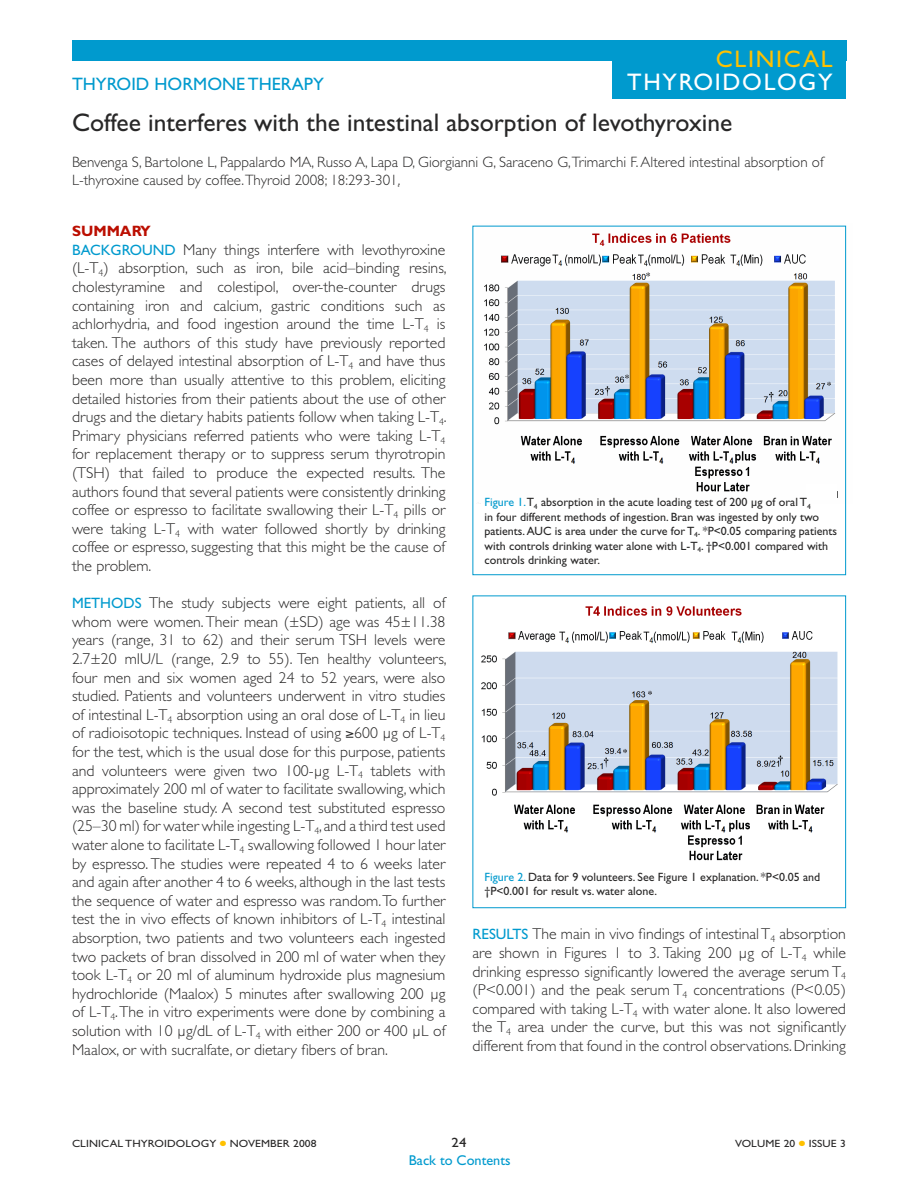
<style>
.page{position:relative;width:918px;height:1188px;background:#fff}
.page>*{position:absolute;margin:0;border:0;box-sizing:border-box;transform-origin:0 0}
.t1{font:25.5px "Gill Sans";color:#282727}
.t2{font:24px/22.5px "Gill Sans";letter-spacing:.07em;color:#fff;text-align:right}
.Topic_Header{font:18px "Gill Sans";color:#009ace}
.body_summary{font:300 15.75px/18.6px "Gill Sans";color:#282727;text-align:justify}
.Full_reference{font:300 15px/18px "Gill Sans";color:#282727}
.summary{font:700 15px "Gill Sans";color:#bb0e00}
.t3{font:14.25px "Gill Sans";color:#009ace}
.t4{font:13.5px "Gill Sans";color:#282727;scale:1.1 1}
.figure_note{font:12px/14.4px "Gill Sans";color:#282727}
.t5{font:10.5px "Gill Sans";letter-spacing:.01em;color:#282727;scale:1.1 1}
.s1{color:#ffc100}
.s2{font-weight:400;font-size:15px;color:#009ace}
.s3{color:#009ace}
</style>
<div class="page">
<img style="left:481px;top:598px;width:366px;height:263px">
<img style="left:477px;top:225px;width:370px;height:278px">
<div style="left:72px;top:40px;width:774px;height:20px;background:#009ace"></div>
<div style="left:613px;top:49px;width:233px;height:50px;background:#009ace"></div>
<div style="left:473px;top:226px;width:373px;height:349px;border:1px solid #009ace"></div>
<div style="left:807px;top:484px;width:30px;height:16px;background:#fff"></div>
<div style="left:473px;top:596px;width:373px;height:312px;border:1px solid #009ace"></div>
<div style="left:791px;top:855px;width:30px;height:16px;background:#fff"></div>
<p class="t2" style="left:627px;top:48px;width:207px"><span class="s1">CLINICAL<br></span>THYROIDOLOGY</p>
<p class="Topic_Header" style="left:72px;top:74px;width:253px">THYROID HORMONE THERAPY</p>
<p class="t1" style="left:72px;top:107px;width:662px">Coffee interferes with the intestinal absorption of levothyroxine</p>
<p class="Full_reference" style="left:72px;top:153px;width:753px">Benvenga S, Bartolone L, Pappalardo MA, Russo A, Lapa D, Giorgianni G, Saraceno G,Trimarchi F. Altered intestinal absorption of<br>L-thyroxine caused by coffee.Thyroid 2008; 18:293-301.</p>
<p class="summary" style="left:72px;top:222px;width:80px">SUMMARY</p>
<p class="body_summary" style="left:72px;top:240px;width:376px"><span class="s2">BACKGROUND</span> Many things interfere with levothyroxine (L-T<sub>4</sub>) absorption, such as iron, bile acid–binding resins, cholestyramine and colestipol, over-the-counter drugs containing iron and calcium, gastric conditions such as achlorhydria, and food ingestion around the time L-T<sub>4</sub> is taken. The authors of this study have previously reported cases of delayed intestinal absorption of L-T<sub>4</sub> and have thus been more than usually attentive to this problem, eliciting detailed histories from their patients about the use of other drugs and the dietary habits patients follow when taking L-T<sub>4</sub>.<br>Primary physicians referred patients who were taking L-T<sub>4 </sub>for replacement therapy or to suppress serum thyrotropin (TSH) that failed to produce the expected results. The authors found that several patients were consistently drinking coffee or espresso to facilitate swallowing their L-T<sub>4</sub> pills or were taking L-T<sub>4</sub> with water followed shortly by drinking coffee or espresso, suggesting that this might be the cause of the problem.</p>
<p class="body_summary" style="left:72px;top:594px;width:376px"><span class="s2">METHODS</span> The study subjects were eight patients, all of whom were women. Their mean (±SD) age was 45±11.38 years (range, 31 to 62) and their serum TSH levels were 2.7±20 mIU/L (range, 2.9 to 55). Ten healthy volunteers, four men and six women aged 24 to 52 years, were also studied. Patients and volunteers underwent in vitro studies of intestinal L-T<sub>4</sub> absorption using an oral dose of L-T<sub>4</sub> in lieu of radioisotopic techniques. Instead of using ≥600 µg of L-T<sub>4 </sub>for the test, which is the usual dose for this purpose, patients and volunteers were given two 100-µg L-T<sub>4</sub> tablets with approximately 200 ml of water to facilitate swallowing, which was the baseline study. A second test substituted espresso (25–30 ml) for water while ingesting L-T<sub>4</sub>, and a third test used water alone to facilitate L-T<sub>4</sub> swallowing followed 1 hour later by espresso. The studies were repeated 4 to 6 weeks later and again after another 4 to 6 weeks, although in the last tests the sequence of water and espresso was random. To further test the in vivo effects of known inhibitors of L-T<sub>4</sub> intestinal absorption, two patients and two volunteers each ingested two packets of bran dissolved in 200 ml of water when they took L-T<sub>4</sub> or 20 ml of aluminum hydroxide plus magnesium hydrochloride (Maalox) 5 minutes after swallowing 200 µg of L-T<sub>4</sub>. The in vitro experiments were done by combining a solution with 10 µg/dL of L-T<sub>4</sub> with either 200 or 400 µL of Maalox, or with sucralfate, or dietary fibers of bran.</p>
<p class="figure_note" style="left:485px;top:495px;width:354px"><span class="s3">Figure 1.</span>T<sub>4</sub> absorption in the acute loading test of 200 µg of oral T<sub>4<br></sub>in four different methods of ingestion. Bran was ingested by only two patients. AUC is area under the curve for T<sub>4</sub>. *P&lt;0.05 comparing patients with controls drinking water alone with L-T<sub>4</sub>. †P&lt;0.001 compared with controls drinking water.</p>
<p class="figure_note" style="left:485px;top:869px;width:337px"><span class="s3">Figure 2.</span> Data for 9 volunteers. See Figure 1 explanation. *P&lt;0.05 and †P&lt;0.001 for result vs. water alone.</p>
<p class="body_summary" style="left:472px;top:925px;width:375px"><span class="s2">RESULTS</span> The main in vivo findings of intestinal T<sub>4</sub> absorption are shown in Figures 1 to 3. Taking 200 µg of L-T<sub>4</sub> while drinking espresso significantly lowered the average serum T<sub>4 </sub>(P&lt;0.001) and the peak serum T<sub>4</sub> concentrations (P&lt;0.05) compared with taking L-T<sub>4</sub> with water alone. It also lowered the T<sub>4</sub> area under the curve, but this was not significantly different from that found in the control observations. Drinking</p>
<p class="t5" style="left:72px;top:1138px;width:133px">CLINICAL THYROIDOLOGY</p>
<p class="t5" style="left:230px;top:1138px;width:80px">NOVEMBER 2008</p>
<p class="t4" style="left:451px;top:1135px;width:15px">24</p>
<p class="t5" style="left:735px;top:1138px;width:56px">VOLUME 20</p>
<p class="t5" style="left:809px;top:1138px;width:35px">ISSUE 3</p>
<p class="t3" style="left:409px;top:1152px;width:103px">Back to Contents</p>
</div>
